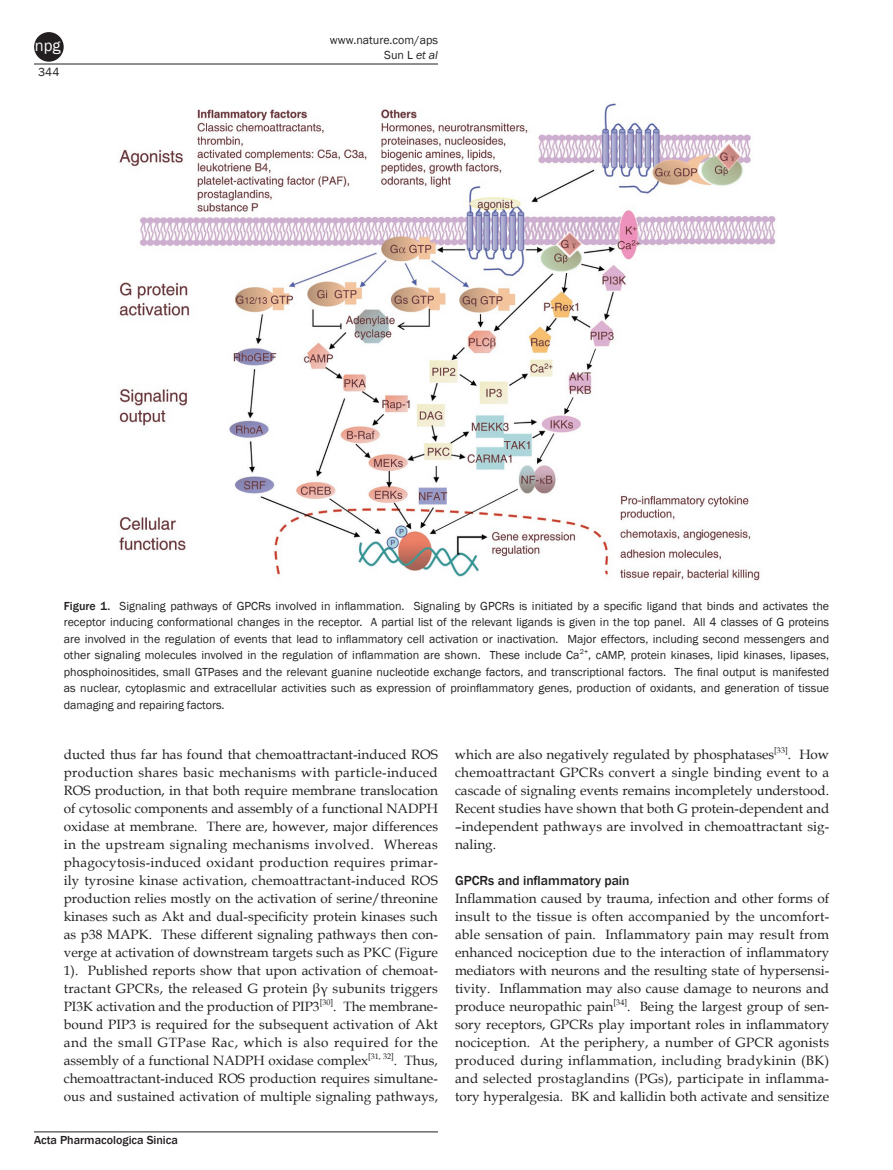
<style>
.page{position:relative;width:893px;height:1170px;background:#fff}
.page>*{position:absolute;margin:0;border:0;box-sizing:border-box;transform-origin:0 0}
.t1{font:16.5px "Franklin Gothic";color:#fff}
.t2{font:13.5px/18px "Book Antiqua";color:#231f20;text-align:justify}
.t3{font:13.5px/18px "Book Antiqua 2";letter-spacing:.005em;color:#231f20}
.t4{font:13.5px "Book Antiqua 2";letter-spacing:.025em;color:#231f20}
.t5{font:13.5px "Book Antiqua";letter-spacing:.02em;color:#231f20}
.t6{font:13.5px "Franklin Gothic Medium 2";color:#231f20}
.t7{font:12px/16.5px "Franklin Gothic Book 2";color:#231f20;text-align:justify}
.t8{font:12px/15px "Franklin Gothic";color:#231f20;text-align:right}
.t9{font:500 12px "Franklin Gothic";color:#231f20}
.s1{font-style:italic}
.s2{font-family:"Franklin Gothic";font-weight:500}
.s3{font-family:"Book Antiqua 2"}
.s4{font-family:"Book Antiqua"}
</style>
<div class="page">
<hr style="left:34px;top:64px;width:404px;height:1px;background:#231f20">
<hr style="left:34px;top:1131px;width:404px;height:1px;background:#231f20">
<div style="left:34px;top:32px;width:30px;height:30px;background:#231f20;border-radius:50%"></div>
<img style="left:119px;top:103px;width:657px;height:478px">
<p class="t1" style="left:35px;top:35px;width:27px">npg</p>
<p class="t8" style="left:38px;top:65px;width:23px">344</p>
<p class="t8" style="left:330px;top:32px;width:110px">www.nature.com/aps<br>Sun L <span class="s1">et al</span></p>
<p class="t7" style="left:64px;top:597px;width:767px"><span class="s2">Figure 1.</span> Signaling pathways of GPCRs involved in inflammation. Signaling by GPCRs is initiated by a specific ligand that binds and activates the</p>
<p class="t8" style="left:64px;top:615px;width:767px">receptor inducing conformational changes in the receptor. A partial list of the relevant ligands is given in the top panel. All 4 classes of G proteins</p>
<p class="t7" style="left:64px;top:630px;width:767px">are involved in the regulation of events that lead to inflammatory cell activation or inactivation. Major effectors, including second messengers and other signaling molecules involved in the regulation of inflammation are shown. These include Ca<sup>2+</sup>, cAMP, protein kinases, lipid kinases, lipases, phosphoinositides, small GTPases and the relevant guanine nucleotide exchange factors, and transcriptional factors. The final output is manifested as nuclear, cytoplasmic and extracellular activities such as expression of proinflammatory genes, production of oxidants, and generation of tissue</p>
<p class="t8" style="left:64px;top:697px;width:162px">damaging and repairing factors.</p>
<p class="t2" style="left:64px;top:744px;width:376px">ducted thus far has found that chemoattractant-induced ROS</p>
<p class="t4" style="left:64px;top:762px;width:375px">production shares basic mechanisms with particle-induced</p>
<p class="t2" style="left:64px;top:780px;width:376px">ROS production, in that both require membrane translocation of cytosolic components and assembly of a functional NADPH</p>
<p class="t3" style="left:64px;top:816px;width:376px;text-align:justify">oxidase at membrane. There are, however, major differences in the upstream signaling mechanisms involved. Whereas phagocytosis-induced oxidant production requires primar-</p>
<p class="t2" style="left:64px;top:870px;width:375px">ily tyrosine kinase activation, chemoattractant-induced ROS</p>
<p class="t3" style="left:64px;top:888px;width:376px">production relies mostly on the activation of serine/threonine</p>
<p class="t2" style="left:64px;top:906px;width:376px">kinases such as Akt and dual-specificity protein kinases such as p38 MAPK. These different signaling pathways then con&shy;verge at activation of downstream targets such as PKC (Figure 1). Published reports show that upon activation of chemoat&shy;tractant GPCRs, the released G protein βγ subunits triggers PI3K activation and the production of PIP3<sup>[30]</sup><span class="s3">. The membrane&shy;</span>bound PIP3 is required for the subsequent activation of Akt and the small GTPase Rac, which is also required for the assembly of a functional NADPH oxidase complex<sup>[31,</sup> <sup>32]</sup><span class="s3">. Thus, </span>chemoattractant-induced ROS production requires simultane<span class="s3">-</span></p>
<p class="t3" style="left:64px;top:1086px;width:376px">ous and sustained activation of multiple signaling pathways,</p>
<p class="t9" style="left:34px;top:1132px;width:145px">Acta Pharmacologica Sinica</p>
<p class="t3" style="left:455px;top:744px;width:376px">which are also negatively regulated by phosphatases<sup>[33]</sup><span class="s4">. How</span></p>
<p class="t5" style="left:455px;top:762px;width:376px">chemoattractant GPCRs convert a single binding event to a</p>
<p class="t3" style="left:455px;top:780px;width:376px">cascade of signaling events remains incompletely understood.</p>
<p class="t2" style="left:455px;top:798px;width:376px">Recent studies have shown that both G protein-dependent and</p>
<p class="t3" style="left:455px;top:816px;width:376px">–independent pathways are involved in chemoattractant sig&shy;naling.</p>
<p class="t6" style="left:455px;top:871px;width:176px">GPCRs and inflammatory pain</p>
<p class="t2" style="left:455px;top:888px;width:376px">Inflammation caused by trauma, infection and other forms of</p>
<p class="t3" style="left:455px;top:906px;width:376px">insult to the tissue is often accompanied by the uncomfort&shy;able sensation of pain. Inflammatory pain may result from</p>
<p class="t2" style="left:455px;top:942px;width:376px">enhanced nociception due to the interaction of inflammatory</p>
<p class="t3" style="left:455px;top:960px;width:376px">mediators with neurons and the resulting state of hypersensi-</p>
<p class="t2" style="left:455px;top:978px;width:376px">tivity. Inflammation may also cause damage to neurons and</p>
<p class="t3" style="left:455px;top:996px;width:376px">produce neuropathic pain<sup>[34]</sup>. Being the largest group of sen-</p>
<p class="t2" style="left:455px;top:1014px;width:376px">sory receptors, GPCRs play important roles in inflammatory nociception. At the periphery, a number of GPCR agonists produced during inflammation, including bradykinin (BK) and selected prostaglandins (PGs), participate in inflamma&shy;tory hyperalgesia. BK and kallidin both activate and sensitize</p>
</div>
